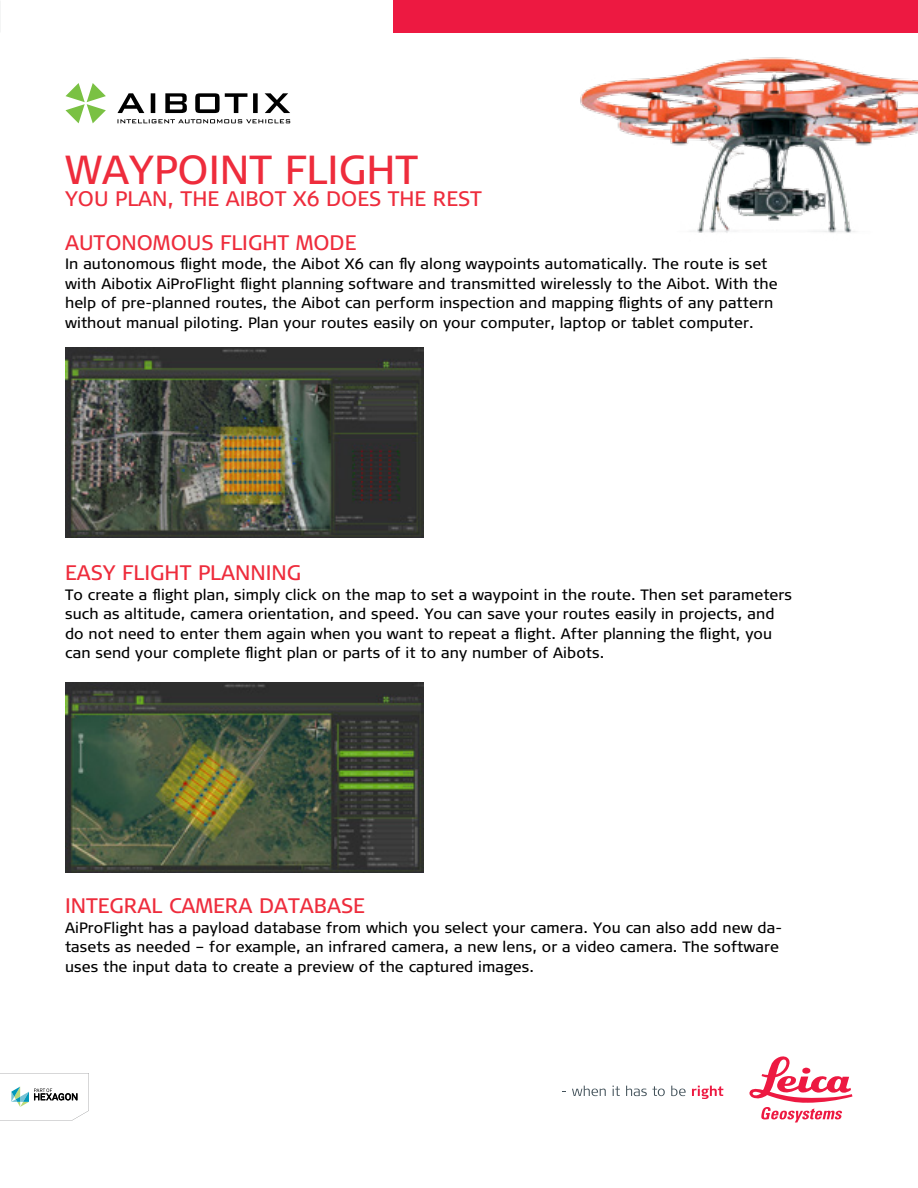
<style>
.page{position:relative;width:918px;height:1188px;background:#fff}
.page>*{position:absolute;margin:0;border:0;box-sizing:border-box;transform-origin:0 0}
.t1{font:40.5px "Signa Pro";color:#ee2c3c}
.t2{font:21px "Signa Pro";color:#ee2c3c}
.t3{font:15px/19.5px "Signa Pro";letter-spacing:.005em;color:#000}
</style>
<div class="page">
<div style="left:394px;top:0;width:524px;height:32px;background:#ed1941"></div>
<svg style="left:572px;top:1086px;width:34px;height:10px"></svg>
<svg style="left:613px;top:1086px;width:7px;height:10px"></svg>
<svg style="left:626px;top:1086px;width:39px;height:10px"></svg>
<svg style="left:671px;top:1086px;width:15px;height:10px"></svg>
<svg style="left:692px;top:1086px;width:31px;height:13px"></svg>
<svg style="left:749px;top:1056px;width:103px;height:66px"></svg>
<svg style="left:0;top:1073px;width:89px;height:48px"></svg>
<svg style="left:118px;top:93px;width:172px;height:20px"></svg>
<svg style="left:66px;top:83px;width:40px;height:40px"></svg>
<svg style="left:118px;top:119px;width:172px;height:4px"></svg>
<img style="left:65px;top:683px;width:359px;height:190px">
<img style="left:65px;top:347px;width:359px;height:190px">
<img style="left:555px;top:32px;width:363px;height:201px">
<h1 class="t1" style="left:65px;top:142px;width:354px">WAYPOINT FLIGHT</h1>
<h2 class="t2" style="left:65px;top:184px;width:418px">YOU PLAN, THE AIBOT X6 DOES THE REST</h2>
<h2 class="t2" style="left:65px;top:228px;width:293px">AUTONOMOUS FLIGHT MODE</h2>
<p class="t3" style="left:65px;top:254px;width:714px">In autonomous flight mode, the Aibot X6 can fly along waypoints automatically. The route is set with Aibotix AiProFlight flight planning software and transmitted wirelessly to the Aibot. With the help of pre-planned routes, the Aibot can perform inspection and mapping flights of any pattern without manual piloting. Plan your routes easily on your computer, laptop or tablet computer.</p>
<h2 class="t2" style="left:65px;top:558px;width:238px">EASY FLIGHT PLANNING</h2>
<p class="t3" style="left:65px;top:584px;width:729px">To create a flight plan, simply click on the map to set a waypoint in the route. Then set parameters such as altitude, camera orientation, and speed. You can save your routes easily in projects, and do not need to enter them again when you want to repeat a flight. After planning the flight, you can send your complete flight plan or parts of it to any number of Aibots.</p>
<h2 class="t2" style="left:65px;top:891px;width:301px">INTEGRAL CAMERA DATABASE</h2>
<p class="t3" style="left:65px;top:917px;width:719px">AiProFlight has a payload database from which you select your camera. You can also add new da&shy;tasets as needed – for example, an infrared camera, a new lens, or a video camera. The software uses the input data to create a preview of the captured images.</p>
</div>
